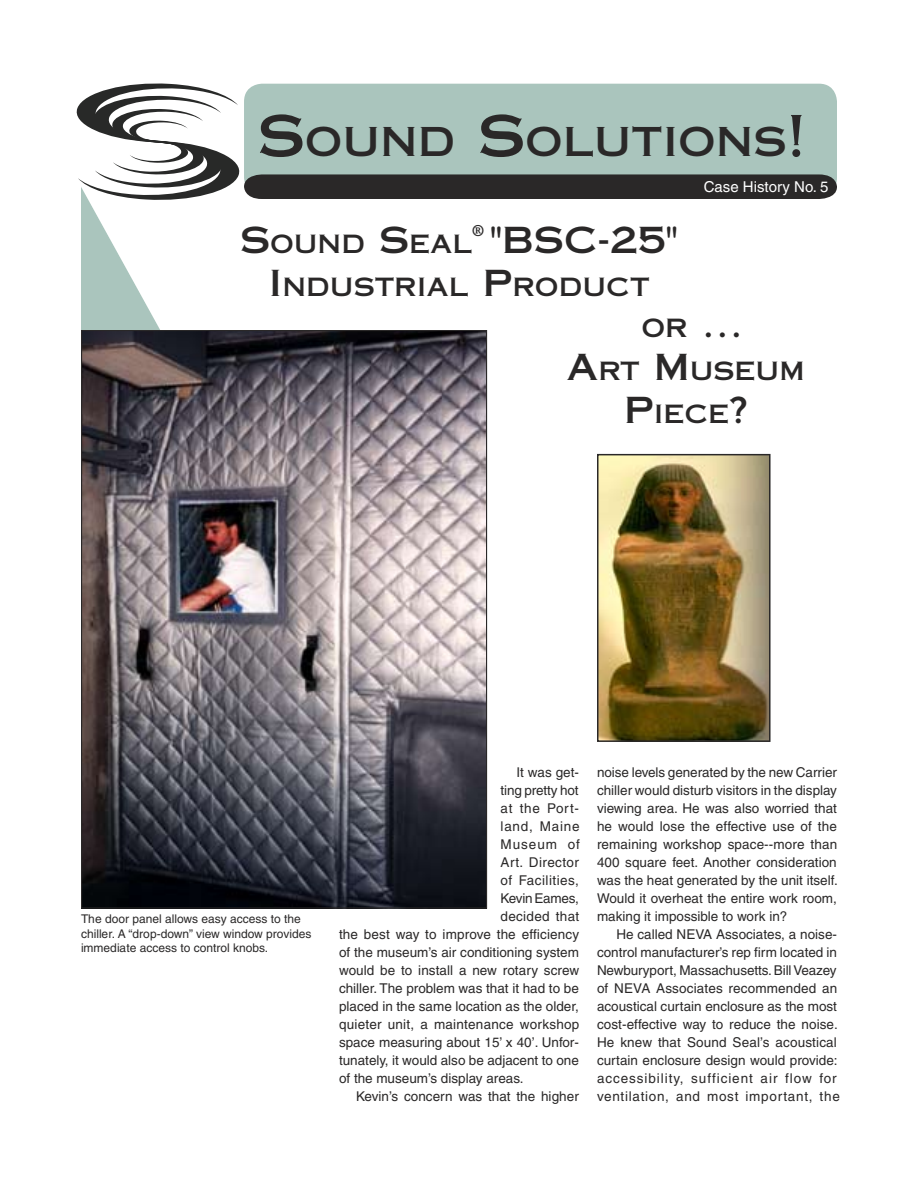
<style>
.page{position:relative;width:918px;height:1188px;background:#fff}
.page>*{position:absolute;margin:0;border:0;box-sizing:border-box;transform-origin:0 0}
.t1{font:39.9px "Copperplate Thirty One AB";color:#2a2828}
.t2{font:36px "Copperplate Thirty One AB";color:#2a2828}
.t3{font:25.2px/43.2px "Copperplate Thirty One AB";color:#2a2828;text-align:center}
.t4{font:15px "Helv";color:#fff}
.t5{font:15px "Copperplate Thirty One AB";color:#2a2828}
.t6{font:13.5px/18px "Helv";color:#2a2828;text-align:justify}
.t7{font:13.5px "Helv";letter-spacing:.055em;color:#2a2828}
.t8{font:13.5px "Helv";letter-spacing:.02em;color:#2a2828}
.t9{font:13.5px "Helv";letter-spacing:.07em;color:#2a2828}
.t10{font:13.5px "Helv";letter-spacing:.035em;color:#2a2828}
.t11{font:13.5px "Helv";letter-spacing:.03em;color:#2a2828}
.t12{font:12px/14.4px "Helv";color:#2a2828}
.s1{font-size:57px}
.s2{font-size:36px}
.s3{font-size:25.2px}
</style>
<div class="page">
<svg style="left:76px;top:83px;width:761px;height:394px"></svg>
<img style="left:600px;top:457px;width:168px;height:282px">
<div style="left:597px;top:454px;width:174px;height:288px;border:2px solid #2a2828"></div>
<img style="left:83px;top:332px;width:402px;height:575px">
<p class="t1" style="left:257px;top:118px;width:550px"><span class="s1">S</span>OUND <span class="s1">S</span>OLUTIONS<span class="s1">!</span></p>
<p class="t4" style="left:704px;top:178px;width:126px">Case History No. 5</p>
<p class="t3" style="left:240px;top:222px;width:234px"><span class="s2">S</span>OUND <span class="s2">S</span>EAL</p>
<p class="t5" style="left:472px;top:222px;width:13px">®</p>
<p class="t2" style="left:490px;top:218px;width:189px">"BSC-25"</p>
<p class="t3" style="left:268px;top:265px;width:383px"><span class="s2">I</span>NDUSTRIAL <span class="s2">P</span>RODUCT</p>
<p class="t2" style="left:641px;top:302px;width:104px"><span class="s3">OR</span> ...</p>
<p class="t3" style="left:566px;top:350px;width:240px"><span class="s2">A</span>RT <span class="s2">M</span>USEUM<br><span class="s2">P</span>IECE<span class="s2">?</span></p>
<p class="t12" style="left:81px;top:912px;width:232px">The door panel allows easy access to the chiller. A “drop-down” view window provides immediate access to control knobs.</p>
<p class="t6" style="left:517px;top:763px;width:64px">It was get-</p>
<p class="t6" style="left:501px;top:781px;width:80px">ting pretty hot</p>
<p class="t7" style="left:501px;top:801px;width:80px">at the Port-</p>
<p class="t7" style="left:501px;top:819px;width:81px">land, Maine</p>
<p class="t9" style="left:501px;top:837px;width:81px">Museum of</p>
<p class="t11" style="left:501px;top:855px;width:80px">Art. Director</p>
<p class="t10" style="left:501px;top:873px;width:80px">of Facilities,</p>
<p class="t6" style="left:501px;top:889px;width:80px">Kevin Eames,</p>
<p class="t8" style="left:501px;top:909px;width:80px">decided that</p>
<p class="t6" style="left:339px;top:925px;width:242px">the best way to improve the efficiency</p>
<p class="t6" style="left:339px;top:943px;width:242px">of the museum’s air conditioning system</p>
<p class="t6" style="left:339px;top:961px;width:242px">would be to install a new rotary screw</p>
<p class="t6" style="left:339px;top:979px;width:241px">chiller. The problem was that it had to be</p>
<p class="t6" style="left:339px;top:997px;width:242px">placed in the same location as the older,</p>
<p class="t8" style="left:339px;top:1017px;width:242px">quieter unit, a maintenance workshop</p>
<p class="t6" style="left:339px;top:1033px;width:242px">space measuring about 15’ x 40’. Unfor-</p>
<p class="t6" style="left:339px;top:1051px;width:241px">tunately, it would also be adjacent to one</p>
<p class="t6" style="left:339px;top:1069px;width:186px">of the museum’s display areas.</p>
<p class="t6" style="left:356px;top:1087px;width:224px">Kevin’s concern was that the higher</p>
<p class="t6" style="left:597px;top:763px;width:242px">noise levels generated by the new Carrier chiller would disturb visitors in the display viewing area. He was also worried that he would lose the effective use of the remaining workshop space--more than 400 square feet. Another consideration was the heat generated by the unit itself.<br>Would it overheat the entire work room, making it impossible to work in?</p>
<p class="t6" style="left:597px;top:925px;width:242px;text-indent:19px">He called NEVA Associates, a noise&shy;control manufacturer’s rep firm located in Newburyport, Massachusetts. Bill Veazey of NEVA Associates recommended an acoustical curtain enclosure as the most cost-effective way to reduce the noise.<br>He knew that Sound Seal’s acoustical</p>
<p class="t6" style="left:597px;top:1051px;width:242px">curtain enclosure design would provide:</p>
<p class="t9" style="left:597px;top:1070px;width:241px">accessibility, sufficient air flow for</p>
<p class="t7" style="left:597px;top:1088px;width:244px">ventilation, and most important, the</p>
</div>
